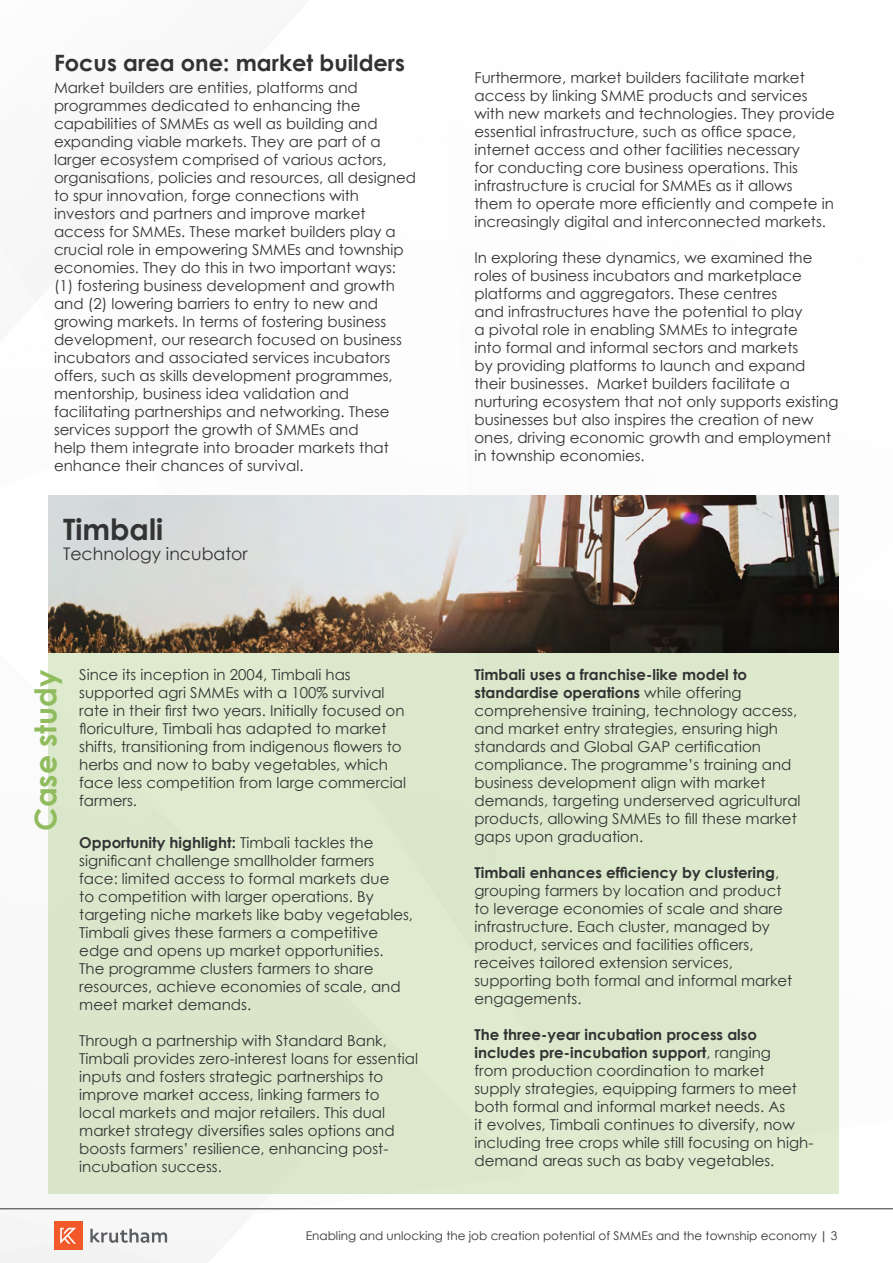
<style>
.page{position:relative;width:893px;height:1263px;background:#fff}
.page>*{position:absolute;margin:0;border:0;box-sizing:border-box;transform-origin:0 0}
.t1{font:700 30px "Century Gothic";color:#91bc5e}
.t2{font:700 29.4px "Century Gothic";color:#333}
.t3{font:700 22.5px "Century Gothic";color:#333}
.t4{font:17.4px "Century Gothic";color:#333}
.t5{font:15px/18px "Century Gothic";color:#333}
.t6{font:12px "Century Gothic";color:#343433}
.s1{font-weight:700}
</style>
<div class="page">
<div style="left:54px;top:1221px;width:28px;height:29px;background:#f1582a"></div>
<svg style="left:60px;top:1228px;width:16px;height:16px"></svg>
<svg style="left:90px;top:1229px;width:77px;height:14px"></svg>
<hr style="left:0;top:1208px;width:893px;height:1px;background:#333">
<div style="left:48px;top:495px;width:791px;height:699px;background:#dce8cc"></div>
<img style="left:48px;top:495px;width:791px;height:157px">
<h3 class="t3" style="left:54px;top:46px;width:352px">Focus area one: market builders</h3>
<p class="t5" style="left:54px;top:79px;width:364px">Market builders are entities, platforms and programmes dedicated to enhancing the capabilities of SMMEs as well as building and expanding viable markets. They are part of a larger ecosystem comprised of various actors, organisations, policies and resources, all designed to spur innovation, forge connections with investors and partners and improve market access for SMMEs. These market builders play a crucial role in empowering SMMEs and township economies. They do this in two important ways: (1) fostering business development and growth and (2) lowering barriers to entry to new and growing markets. In terms of fostering business development, our research focused on business incubators and associated services incubators offers, such as skills development programmes, mentorship, business idea validation and facilitating partnerships and networking. These services support the growth of SMMEs and<br>help them integrate into broader markets that enhance their chances of survival.</p>
<p class="t5" style="left:474px;top:69px;width:362px">Furthermore, market builders facilitate market access by linking SMME products and services with new markets and technologies. They provide essential infrastructure, such as office space, internet access and other facilities necessary<br>for conducting core business operations. This infrastructure is crucial for SMMEs as it allows<br>them to operate more efficiently and compete in increasingly digital and interconnected markets.</p>
<p class="t5" style="left:474px;top:249px;width:365px">In exploring these dynamics, we examined the roles of business incubators and marketplace platforms and aggregators. These centres<br>and infrastructures have the potential to play<br>a pivotal role in enabling SMMEs to integrate<br>into formal and informal sectors and markets<br>by providing platforms to launch and expand their businesses. Market builders facilitate a nurturing ecosystem that not only supports existing businesses but also inspires the creation of new ones, driving economic growth and employment in township economies.</p>
<h2 class="t2" style="left:63px;top:507px;width:102px">Timbali</h2>
<p class="t4" style="left:63px;top:541px;width:186px">Technology incubator</p>
<h1 class="t1" style="left:23px;top:831px;width:163px;rotate:-90deg">Case study</h1>
<p class="t5" style="left:79px;top:666px;width:328px">Since its inception in 2004, Timbali has supported agri SMMEs with a 100% survival rate in their first two years. Initially focused on floriculture, Timbali has adapted to market shifts, transitioning from indigenous flowers to herbs and now to baby vegetables, which face less competition from large commercial farmers.</p>
<p class="t5" style="left:79px;top:834px;width:335px"><span class="s1">Opportunity highlight:</span> Timbali tackles the significant challenge smallholder farmers face: limited access to formal markets due<br>to competition with larger operations. By targeting niche markets like baby vegetables, Timbali gives these farmers a competitive edge and opens up market opportunities.<br>The programme clusters farmers to share resources, achieve economies of scale, and meet market demands.</p>
<p class="t5" style="left:79px;top:1032px;width:340px">Through a partnership with Standard Bank, Timbali provides zero-interest loans for essential inputs and fosters strategic partnerships to improve market access, linking farmers to local markets and major retailers. This dual market strategy diversifies sales options and boosts farmers’ resilience, enhancing post&shy;incubation success.</p>
<p class="t5" style="left:474px;top:666px;width:328px"><span class="s1">Timbali uses a franchise-like model to standardise operations</span> while offering comprehensive training, technology access, and market entry strategies, ensuring high standards and Global GAP certification compliance. The programme’s training and business development align with market demands, targeting underserved agricultural products, allowing SMMEs to fill these market gaps upon graduation.</p>
<p class="t5" style="left:474px;top:864px;width:319px"><span class="s1">Timbali enhances efficiency by clustering</span>, grouping farmers by location and product to leverage economies of scale and share infrastructure. Each cluster, managed by product, services and facilities officers, receives tailored extension services, supporting both formal and informal market engagements.</p>
<p class="t5" style="left:474px;top:1026px;width:340px"><span class="s1">The three-year incubation process also includes pre-incubation support</span>, ranging<br>from production coordination to market supply strategies, equipping farmers to meet both formal and informal market needs. As<br>it evolves, Timbali continues to diversify, now including tree crops while still focusing on high&shy;demand areas such as baby vegetables.</p>
<p class="t6" style="left:306px;top:1227px;width:533px">Enabling and unlocking the job creation potential of SMMEs and the township economy <span class="s1">|</span> 3</p>
</div>
